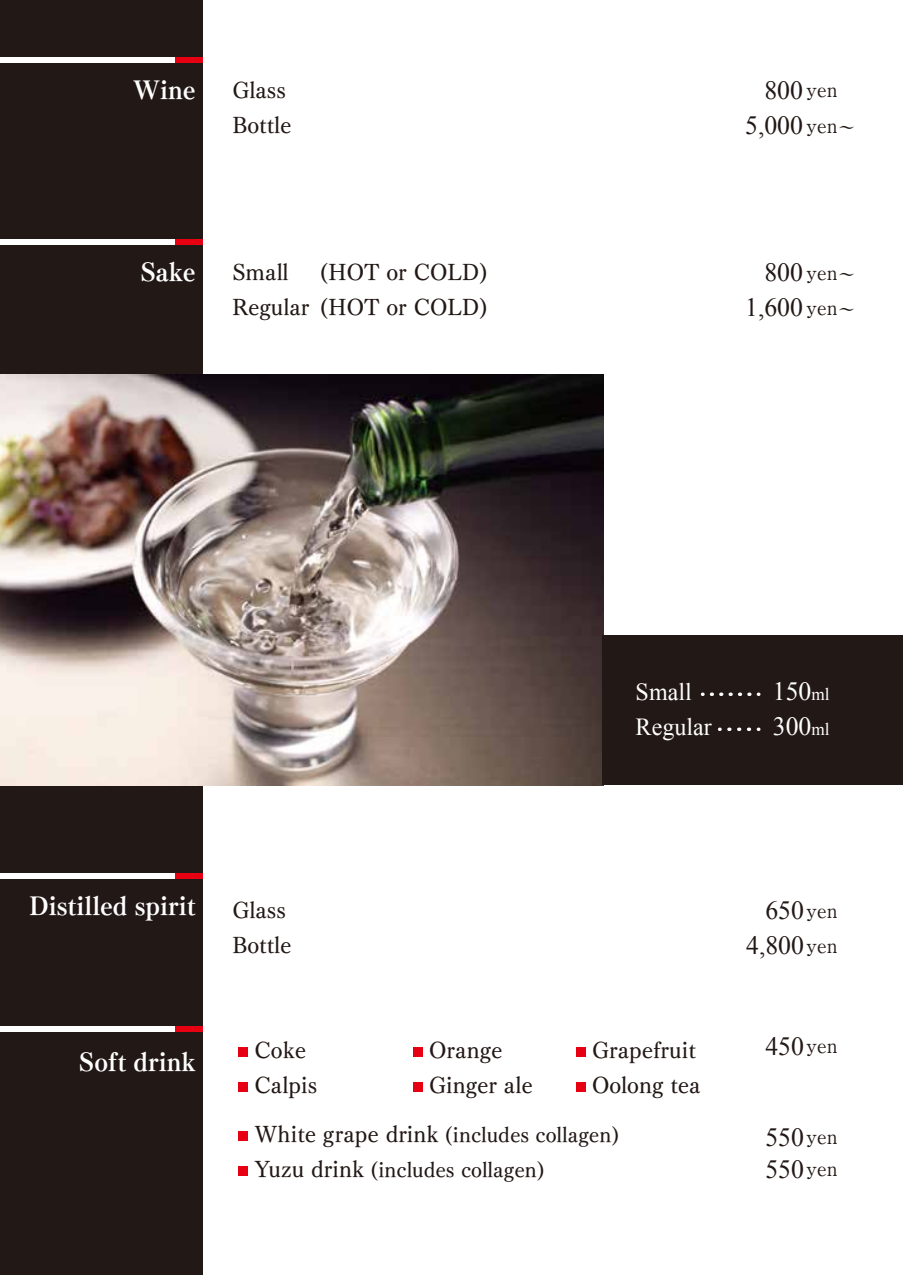
<style>
.page{position:relative;width:903px;height:1275px;background:#fff}
.page>*{position:absolute;margin:0;border:0;box-sizing:border-box;transform-origin:0 0}
.t1{font:26.25px/35px "Times New Roman";color:#221815;text-align:right}
.t2{font:26.25px "Times New Roman";color:#fff}
.t3{font:24.5px "Tsuku Min Pro E";color:#fff}
.t4{font:24.5px "Times New Roman";color:#fff}
.t5{font:22.75px/35px "Tsuku Min Pro D";color:#221815}
.t6{font:21px/35px "Tsuku Min Pro D";color:#221815}
.s1{font-family:"Ryumin Pro";font-size:19.25px}
.s2{font-family:"Ryumin Pro"}
.s3{font-size:17.5px}
.s4{font-size:22.75px}
</style>
<div class="page">
<div style="left:0;top:0;width:203px;height:1275px;background:#221815"></div>
<div style="left:0;top:1026px;width:203px;height:5px;background:#fff"></div>
<div style="left:175px;top:1026px;width:28px;height:5px;background:#e60012"></div>
<div style="left:0;top:874px;width:203px;height:5px;background:#fff"></div>
<div style="left:175px;top:874px;width:28px;height:5px;background:#e60012"></div>
<div style="left:0;top:240px;width:203px;height:5px;background:#fff"></div>
<div style="left:175px;top:240px;width:28px;height:5px;background:#e60012"></div>
<img style="left:0;top:374px;width:603px;height:411px">
<div style="left:603px;top:636px;width:300px;height:149px;background:#221815"></div>
<div style="left:0;top:58px;width:203px;height:5px;background:#fff"></div>
<div style="left:175px;top:58px;width:28px;height:5px;background:#e60012"></div>
<svg style="left:711px;top:692px;width:48px;height:4px"></svg>
<svg style="left:729px;top:727px;width:30px;height:4px"></svg>
<div style="left:238px;top:1047px;width:10px;height:10px;background:#e60012"></div>
<div style="left:238px;top:1082px;width:10px;height:10px;background:#e60012"></div>
<div style="left:238px;top:1131px;width:10px;height:10px;background:#e60012"></div>
<div style="left:238px;top:1166px;width:10px;height:10px;background:#e60012"></div>
<div style="left:413px;top:1047px;width:10px;height:10px;background:#e60012"></div>
<div style="left:413px;top:1082px;width:10px;height:10px;background:#e60012"></div>
<div style="left:576px;top:1082px;width:10px;height:10px;background:#e60012"></div>
<div style="left:576px;top:1047px;width:10px;height:10px;background:#e60012"></div>
<p class="t3" style="left:133px;top:70px;width:64px">Wine</p>
<p class="t5" style="left:232px;top:70px;width:61px">Glass<br>Bottle</p>
<p class="t3" style="left:140px;top:252px;width:57px">Sake</p>
<p class="t5" style="left:232px;top:252px;width:58px">Small</p>
<p class="t5" style="left:232px;top:252px;width:257px;text-align:right">(HOT or COLD)<br>Regular (HOT or COLD)</p>
<p class="t3" style="left:30px;top:887px;width:168px">Distilled spirit</p>
<p class="t5" style="left:232px;top:891px;width:61px">Glass<br>Bottle</p>
<p class="t1" style="left:745px;top:72px;width:112px;text-align:center">800 <span class="s1">yen<br></span>5,000 <span class="s1">yen</span><span class="s2">~</span></p>
<p class="t1" style="left:745px;top:254px;width:112px">800 <span class="s1">yen</span><span class="s2">~<br></span>1,600 <span class="s1">yen</span><span class="s2">~</span></p>
<p class="t4" style="left:636px;top:676px;width:58px">Small</p>
<p class="t2" style="left:773px;top:674px;width:58px">150<span class="s3">ml</span></p>
<p class="t4" style="left:636px;top:711px;width:78px">Regular</p>
<p class="t2" style="left:773px;top:709px;width:58px">300<span class="s3">ml</span></p>
<p class="t1" style="left:746px;top:893px;width:93px">650<span class="s1">yen<br></span>4,800<span class="s1">yen</span></p>
<p class="t3" style="left:79px;top:1042px;width:118px">Soft drink</p>
<p class="t5" style="left:254px;top:1030px;width:64px">Coke<br>Calpis</p>
<p class="t6" style="left:254px;top:1115px;width:366px"><span class="s4">White grape drink</span> (includes collagen)<br><span class="s4">Yuzu drink</span> (includes collagen)</p>
<p class="t5" style="left:592px;top:1030px;width:105px">Grapefruit</p>
<p class="t5" style="left:429px;top:1030px;width:105px">Orange<br>Ginger ale</p>
<p class="t5" style="left:592px;top:1065px;width:110px">Oolong tea</p>
<p class="t1" style="left:765px;top:1028px;width:74px">450<span class="s1">yen</span></p>
<p class="t1" style="left:765px;top:1121px;width:74px;line-height:31.8px;text-align:left">550<span class="s1">yen<br></span>550<span class="s1">yen</span></p>
</div>
